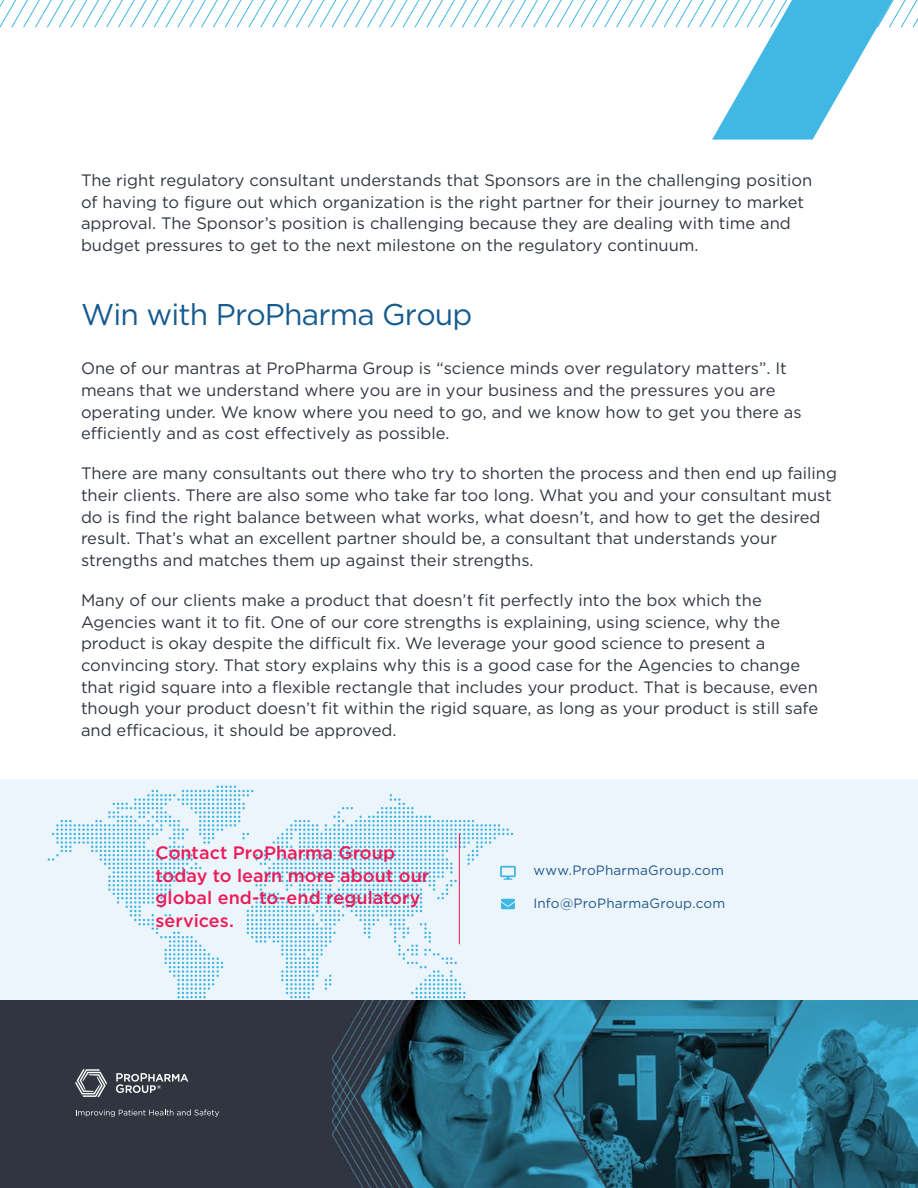
<style>
.page{position:relative;width:918px;height:1188px;background:#fff}
.page>*{position:absolute;margin:0;border:0;box-sizing:border-box;transform-origin:0 0}
.t1{font:30px "Gotham";letter-spacing:-.025em;color:#165b8f}
.t2{font:500 18px/22.5px "Gotham";color:#ed1b58}
.t3{font:16.5px/21.8px "Gotham";color:#313640}
.t4{font:13.5px "Gotham";letter-spacing:.015em;color:#22578a}
</style>
<div class="page">
<div style="left:0;top:997px;width:918px;height:191px;background:#313540"></div>
<img style="left:333px;top:999px;width:585px;height:189px">
<svg style="left:76px;top:1110px;width:143px;height:7px"></svg>
<svg style="left:75px;top:1069px;width:32px;height:28px"></svg>
<svg style="left:116px;top:1073px;width:72px;height:20px"></svg>
<div style="left:0;top:779px;width:918px;height:220px;background:#ebf5fb"></div>
<svg style="left:48px;top:786px;width:468px;height:212px"></svg>
<svg style="left:0;top:0;width:918px;height:140px"></svg>
<p class="t3" style="left:81px;top:169px;width:733px">The right regulatory consultant understands that Sponsors are in the challenging position of having to figure out which organization is the right partner for their journey to market approval. The Sponsor’s position is challenging because they are dealing with time and budget pressures to get to the next milestone on the regulatory continuum.</p>
<h1 class="t1" style="left:81px;top:295px;width:393px">Win with ProPharma Group</h1>
<p class="t3" style="left:81px;top:357px;width:722px">One of our mantras at ProPharma Group is “science minds over regulatory matters”. It means that we understand where you are in your business and the pressures you are operating under. We know where you need to go, and we know how to get you there as efficiently and as cost effectively as possible.</p>
<p class="t3" style="left:81px;top:462px;width:757px">There are many consultants out there who try to shorten the process and then end up failing their clients. There are also some who take far too long. What you and your consultant must do is find the right balance between what works, what doesn’t, and how to get the desired result. That’s what an excellent partner should be, a consultant that understands your strengths and matches them up against their strengths.</p>
<p class="t3" style="left:81px;top:589px;width:739px">Many of our clients make a product that doesn’t fit perfectly into the box which the Agencies want it to fit. One of our core strengths is explaining, using science, why the product is okay despite the difficult fix. We leverage your good science to present a convincing story. That story explains why this is a good case for the Agencies to change that rigid square into a flexible rectangle that includes your product. That is because, even though your product doesn’t fit within the rigid square, as long as your product is still safe and efficacious, it should be approved.</p>
<p class="t2" style="left:156px;top:842px;width:275px">Contact ProPharma Group today to learn more about our global end-to-end regulatory services.</p>
<p class="t4" style="left:534px;top:862px;width:192px">www.ProPharmaGroup.com</p>
<p class="t4" style="left:534px;top:895px;width:193px">Info@ProPharmaGroup.com</p>
</div>
